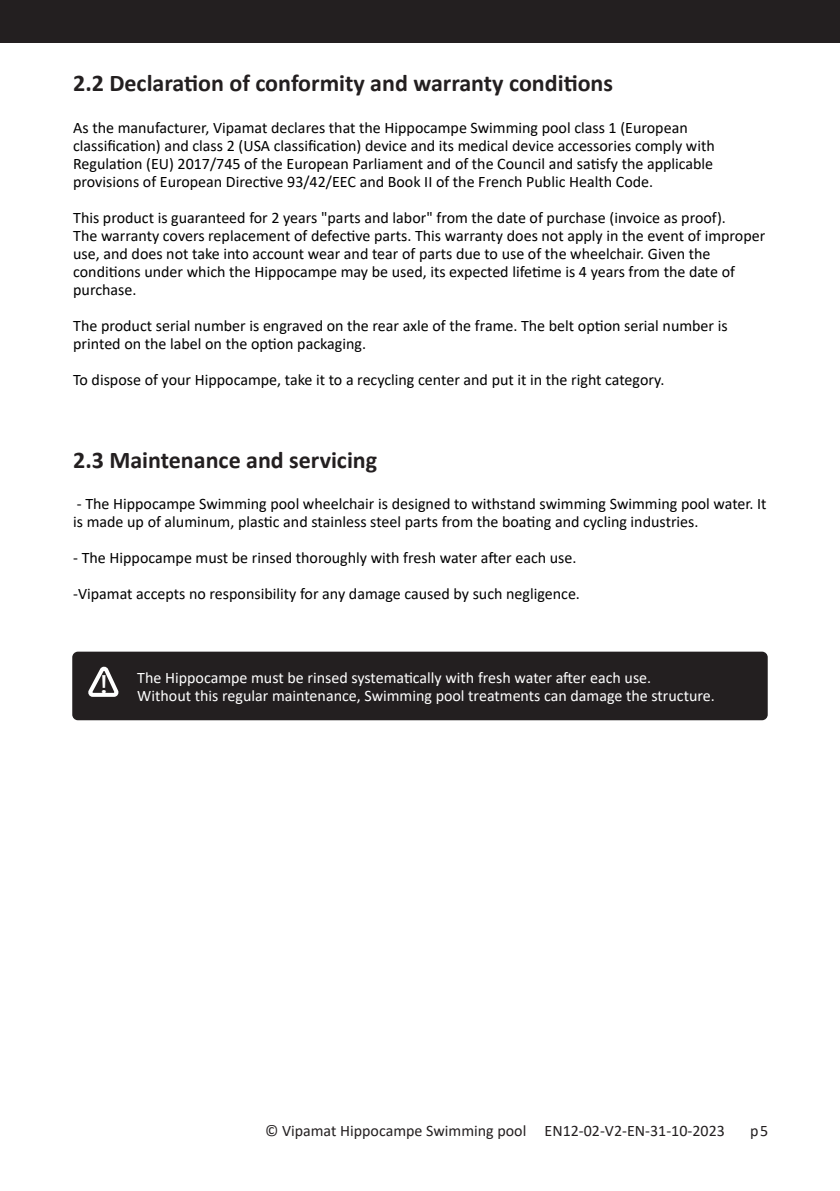
<style>
.page{position:relative;width:840px;height:1191px;background:#fff}
.page>*{position:absolute;margin:0;border:0;box-sizing:border-box;transform-origin:0 0}
.t1{font:700 24px "Calibri";color:#231f20}
.t2{font:16px/18px "Calibri";color:#000}
.t3{font:16px/18px "Calibri";color:#fff}
.t4{font:16px "Calibri";color:#231f20}
.s1{font-family:"Myriad Pro";font-size:26.6px}
</style>
<div class="page">
<div style="left:0;top:0;width:839px;height:43px;background:#231f20"></div>
<div style="left:72px;top:651px;width:695px;height:69px;background:#231f20;border-radius:6px"></div>
<svg style="left:88px;top:666px;width:31px;height:31px"></svg>
<h1 class="t1" style="left:73px;top:66px;width:541px">2.2 Declaration of conformity and warranty conditions</h1>
<p class="t2" style="left:73px;top:118px;width:642px">As the manufacturer, Vipamat declares that the Hippocampe Swimming pool class 1 (European classification) and class 2 (USA classification) device and its medical device accessories comply with Regulation (EU) 2017/745 of the European Parliament and of the Council and satisfy the applicable provisions of European Directive 93/42/EEC and Book II of the French Public Health Code.</p>
<p class="t2" style="left:73px;top:208px;width:693px">This product is guaranteed for 2 years "parts and labor" from the date of purchase (invoice as proof).<br>The warranty covers replacement of defective parts. This warranty does not apply in the event of improper use, and does not take into account wear and tear of parts due to use of the wheelchair. Given the conditions under which the Hippocampe may be used, its expected lifetime is 4 years from the date of purchase.</p>
<p class="t2" style="left:73px;top:316px;width:655px">The product serial number is engraved on the rear axle of the frame. The belt option serial number is printed on the label on the option packaging.</p>
<p class="t2" style="left:73px;top:370px;width:592px">To dispose of your Hippocampe, take it to a recycling center and put it in the right category.</p>
<h1 class="t1" style="left:73px;top:443px;width:305px">2.3 Maintenance and servicing</h1>
<p class="t2" style="left:73px;top:494px;width:694px">- The Hippocampe Swimming pool wheelchair is designed to withstand swimming Swimming pool water. It is made up of aluminum, plastic and stainless steel parts from the boating and cycling industries.</p>
<p class="t2" style="left:73px;top:548px;width:504px">- The Hippocampe must be rinsed thoroughly with fresh water after each use.</p>
<p class="t2" style="left:73px;top:584px;width:508px">-Vipamat accepts no responsibility for any damage caused by such negligence.</p>
<p class="t3" style="left:137px;top:668px;width:578px;text-indent:-37px"><span class="s1">!</span> The Hippocampe must be rinsed systematically with fresh water after each use.<br>Without this regular maintenance, Swimming pool treatments can damage the structure.</p>
<p class="t4" style="left:265px;top:1120px;width:461px">© Vipamat Hippocampe Swimming pool EN12-02-V2-EN-31-10-2023</p>
<p class="t4" style="left:749px;top:1120px;width:20px">p5</p>
</div>
